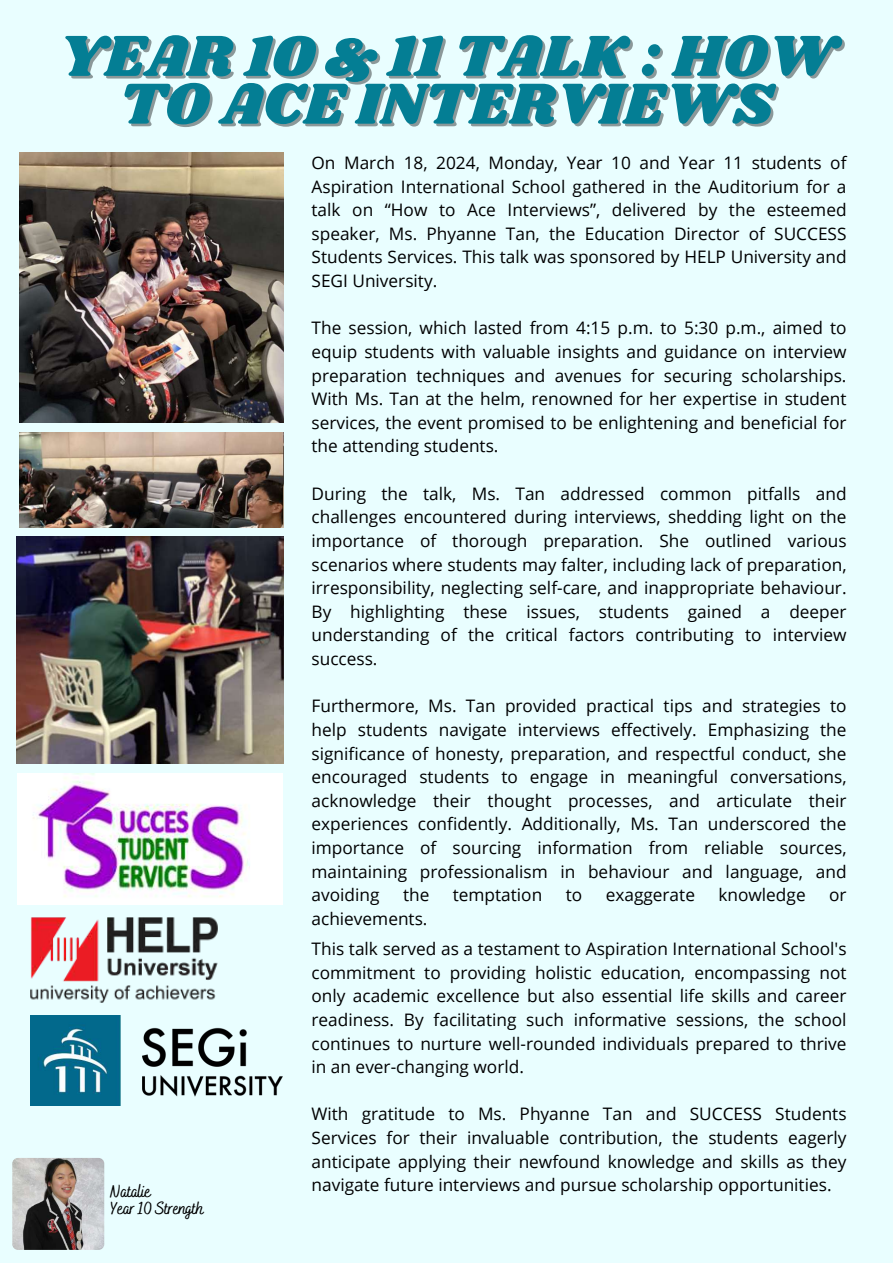
<style>
.page{position:relative;width:893px;height:1263px;background:#e9feff}
.page>*{position:absolute;margin:0;border:0;box-sizing:border-box;transform-origin:0 0}
.t1{font:60px/47.8px "Shrikhand";color:#047e94;text-align:center}
.t2{font:500 17.7px "Bakerie Smooth";letter-spacing:-.02em;color:#000}
.t3{font:17.25px/23.6px "Open Sans";color:#000;text-align:justify}
</style>
<div class="page">
<img style="left:19px;top:152px;width:265px;height:270px">
<img style="left:19px;top:432px;width:265px;height:95px">
<img style="left:16px;top:537px;width:268px;height:226px">
<img style="left:18px;top:773px;width:264px;height:131px">
<img style="left:30px;top:917px;width:188px;height:86px">
<img style="left:31px;top:1015px;width:252px;height:90px">
<img style="left:12px;top:1158px;width:92px;height:92px;border-radius:6px">
<h1 class="t1" style="left:58px;top:34px;width:779px">YEAR 10 &amp; 11 TALK : HOW<br>TO ACE INTERVIEWS</h1>
<p class="t3" style="left:311px;top:150px;width:536px">On March 18, 2024, Monday, Year 10 and Year 11 students of Aspiration International School gathered in the Auditorium for a talk on “How to Ace Interviews”, delivered by the esteemed speaker, Ms. Phyanne Tan, the Education Director of SUCCESS Students Services. This talk was sponsored by HELP University and SEGI University.</p>
<p class="t3" style="left:311px;top:316px;width:536px">The session, which lasted from 4:15 p.m. to 5:30 p.m., aimed to equip students with valuable insights and guidance on interview preparation techniques and avenues for securing scholarships.<br>With Ms. Tan at the helm, renowned for her expertise in student services, the event promised to be enlightening and beneficial for the attending students.</p>
<p class="t3" style="left:311px;top:481px;width:536px">During the talk, Ms. Tan addressed common pitfalls and challenges encountered during interviews, shedding light on the importance of thorough preparation. She outlined various scenarios where students may falter, including lack of preparation, irresponsibility, neglecting self-care, and inappropriate behaviour.<br>By highlighting these issues, students gained a deeper understanding of the critical factors contributing to interview success.</p>
<p class="t3" style="left:311px;top:694px;width:536px">Furthermore, Ms. Tan provided practical tips and strategies to help students navigate interviews effectively. Emphasizing the significance of honesty, preparation, and respectful conduct, she encouraged students to engage in meaningful conversations, acknowledge their thought processes, and articulate their experiences confidently. Additionally, Ms. Tan underscored the importance of sourcing information from reliable sources, maintaining professionalism in behaviour and language, and avoiding</p>
<p class="t3" style="left:403px;top:883px;width:28px">the</p>
<p class="t3" style="left:453px;top:883px;width:91px">temptation</p>
<p class="t3" style="left:566px;top:883px;width:18px">to</p>
<p class="t3" style="left:606px;top:883px;width:91px">exaggerate</p>
<p class="t3" style="left:718px;top:883px;width:89px">knowledge</p>
<p class="t3" style="left:829px;top:883px;width:19px">or</p>
<p class="t3" style="left:311px;top:906px;width:117px">achievements.</p>
<p class="t3" style="left:311px;top:936px;width:536px">This talk served as a testament to Aspiration International School's commitment to providing holistic education, encompassing not only academic excellence but also essential life skills and career readiness. By facilitating such informative sessions, the school continues to nurture well-rounded individuals prepared to thrive in an ever-changing world.</p>
<p class="t3" style="left:311px;top:1102px;width:536px">With gratitude to Ms. Phyanne Tan and SUCCESS Students Services for their invaluable contribution, the students eagerly anticipate applying their newfound knowledge and skills as they</p>
<p class="t2" style="left:110px;top:1180px;width:42px">Natalie</p>
<p class="t3" style="left:311px;top:1173px;width:521px">navigate future interviews and pursue scholarship opportunities.</p>
<p class="t2" style="left:110px;top:1198px;width:95px">Year 10 Strength</p>
</div>
